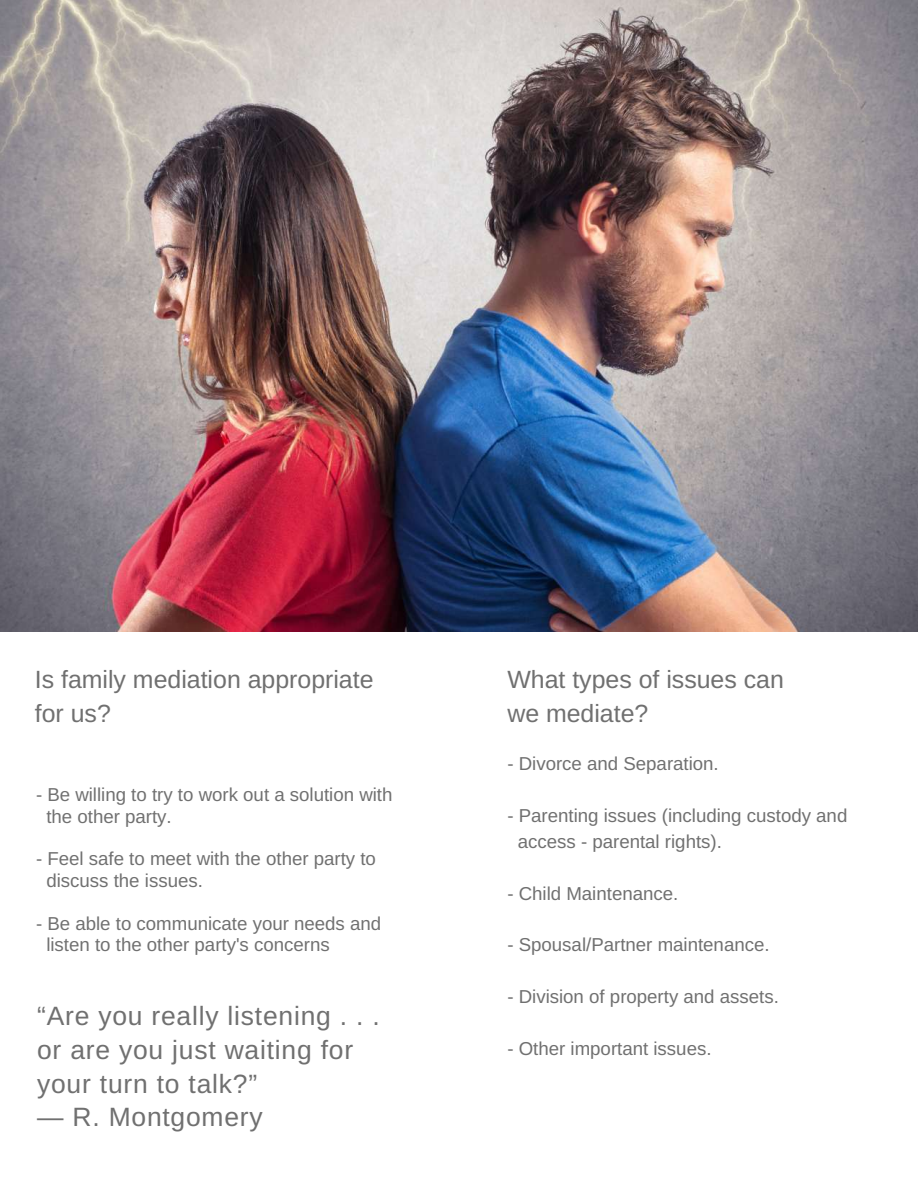
<style>
.page{position:relative;width:918px;height:1189px;background:#fff}
.page>*{position:absolute;margin:0;border:0;box-sizing:border-box;transform-origin:0 0}
.t1{font:26.4px/33.8px "Arimo";letter-spacing:.03em;color:#707070}
.t2{font:24.9px/33.8px "Arimo";color:#707070}
.t3{font:18.75px/21.3px "Arimo";color:#707070}
</style>
<div class="page">
<img style="left:0;top:0;width:918px;height:631px">
<h2 class="t2" style="left:35px;top:662px;width:340px">Is family mediation appropriate for us?</h2>
<h2 class="t2" style="left:507px;top:662px;width:278px">What types of issues can we mediate?</h2>
<p class="t3" style="left:507px;top:752px;width:213px">- Divorce and Separation.</p>
<p class="t3" style="left:518px;top:802px;width:331px;line-height:25.8px;text-indent:-10px">- Parenting issues (including custody and access - parental rights).</p>
<p class="t3" style="left:507px;top:882px;width:173px">- Child Maintenance.</p>
<p class="t3" style="left:507px;top:933px;width:264px">- Spousal/Partner maintenance.</p>
<p class="t3" style="left:507px;top:985px;width:273px">- Division of property and assets.</p>
<p class="t3" style="left:507px;top:1037px;width:206px">- Other important issues.</p>
<p class="t3" style="left:46px;top:783px;width:348px;text-indent:-10px">- Be willing to try to work out a solution with the other party.</p>
<p class="t3" style="left:46px;top:848px;width:331px;text-indent:-10px">- Feel safe to meet with the other party to discuss the issues.</p>
<p class="t3" style="left:46px;top:912px;width:336px;text-indent:-10px">- Be able to communicate your needs and listen to the other party's concerns</p>
<h1 class="t1" style="left:37px;top:998px;width:344px">“Are you really listening . . . or are you just waiting for your turn to talk?”</h1>
<h1 class="t1" style="left:37px;top:1099px;width:227px">— R. Montgomery</h1>
</div>
